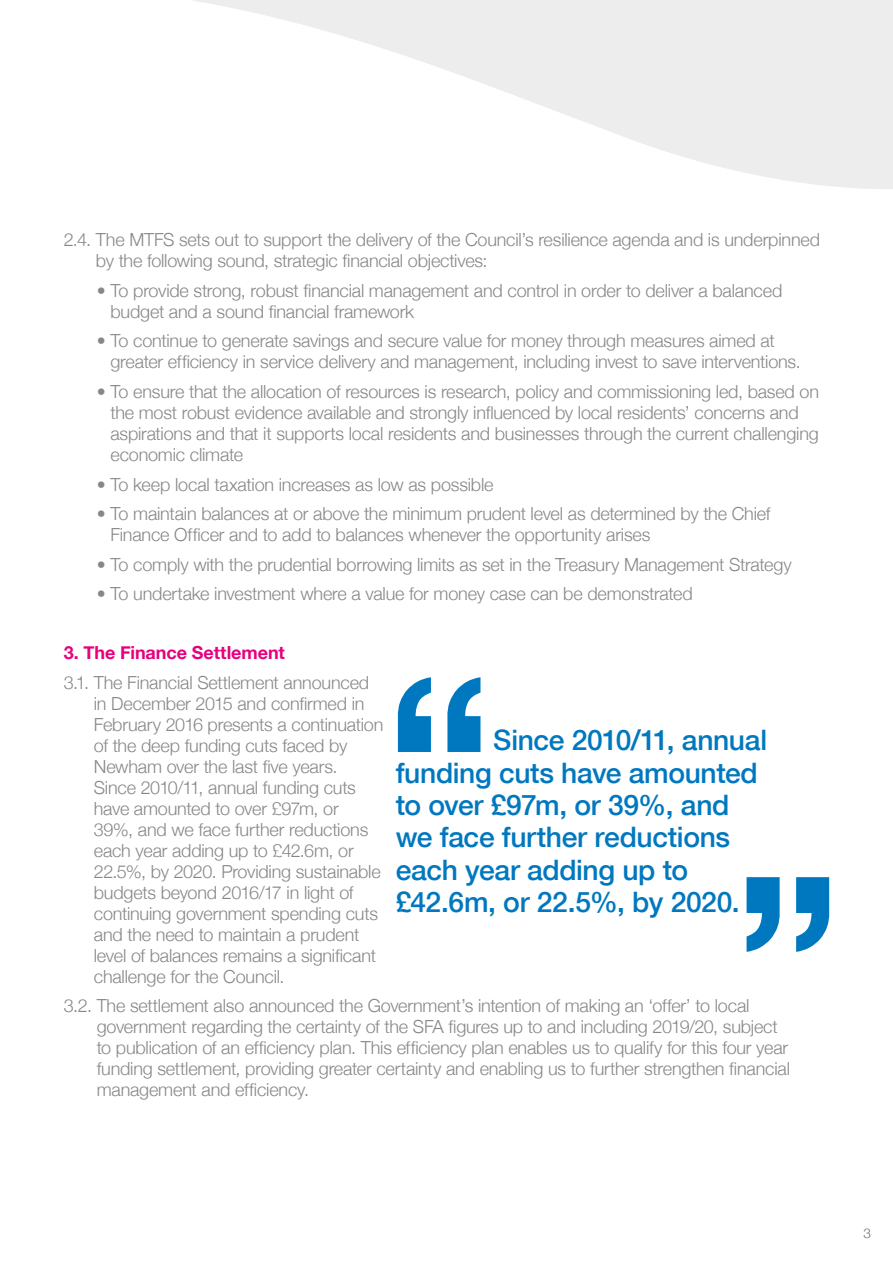
<style>
.page{position:relative;width:893px;height:1263px;background:#fff}
.page>*{position:absolute;margin:0;border:0;box-sizing:border-box;transform-origin:0 0}
.t1{font:500 28.2px/32.4px "Helvetica Neue";letter-spacing:-.015em;color:#0078bf}
.t2{font:300 18px/21px "Helvetica Neue";letter-spacing:-.01em;color:#878787}
.t3{font:700 18px "Helvetica Neue";letter-spacing:-.005em;color:#e6007d}
.t4{font:300 13.5px "Helvetica Neue";color:#706f6f}
</style>
<div class="page">
<svg style="left:193px;top:0;width:700px;height:189px;fill:#ededed"></svg>
<svg style="left:398px;top:677px;width:82px;height:75px"></svg>
<svg style="left:747px;top:877px;width:82px;height:75px"></svg>
<p class="t2" style="left:96px;top:229px;width:726px;text-indent:-32px">2.4. The MTFS sets out to support the delivery of the Council’s resilience agenda and is underpinned by the following sound, strategic financial objectives:</p>
<p class="t2" style="left:110px;top:280px;width:673px;text-indent:-14px">• To provide strong, robust financial management and control in order to deliver a balanced budget and a sound financial framework</p>
<p class="t2" style="left:110px;top:330px;width:692px;text-indent:-14px">• To continue to generate savings and secure value for money through measures aimed at greater efficiency in service delivery and management, including invest to save interventions.</p>
<p class="t2" style="left:110px;top:381px;width:710px;text-indent:-14px">• To ensure that the allocation of resources is research, policy and commissioning led, based on the most robust evidence available and strongly influenced by local residents’ concerns and aspirations and that it supports local residents and businesses through the current challenging economic climate</p>
<p class="t2" style="left:97px;top:473px;width:398px">• To keep local taxation increases as low as possible</p>
<p class="t2" style="left:110px;top:503px;width:662px;text-indent:-14px">• To maintain balances at or above the minimum prudent level as determined by the Chief<br>Finance Officer and to add to balances whenever the opportunity arises</p>
<p class="t2" style="left:97px;top:553px;width:696px">• To comply with the prudential borrowing limits as set in the Treasury Management Strategy</p>
<p class="t2" style="left:97px;top:583px;width:597px">• To undertake investment where a value for money case can be demonstrated</p>
<p class="t3" style="left:64px;top:641px;width:223px">3. The Finance Settlement</p>
<p class="t2" style="left:94px;top:671px;width:291px;text-indent:-30px">3.1. The Financial Settlement announced in December 2015 and confirmed in February 2016 presents a continuation of the deep funding cuts faced by Newham over the last five years.<br>Since 2010/11, annual funding cuts have amounted to over £97m, or<br>39%, and we face further reductions each year adding up to £42.6m, or 22.5%, by 2020. Providing sustainable budgets beyond 2016/17 in light of continuing government spending cuts and the need to maintain a prudent level of balances remains a significant challenge for the Council.</p>
<p class="t2" style="left:97px;top:995px;width:695px;text-indent:-33px">3.2. The settlement also announced the Government’s intention of making an ‘offer’ to local government regarding the certainty of the SFA figures up to and including 2019/20, subject to publication of an efficiency plan. This efficiency plan enables us to qualify for this four year funding settlement, providing greater certainty and enabling us to further strengthen financial management and efficiency.</p>
<h1 class="t1" style="left:396px;top:723px;width:373px;text-indent:97px">Since 2010/11, annual funding cuts have amounted to over £97m, or 39%, and we face further reductions each year adding up to £42.6m, or 22.5%, by 2020.</h1>
<p class="t4" style="left:863px;top:1225px;width:9px">3</p>
</div>
